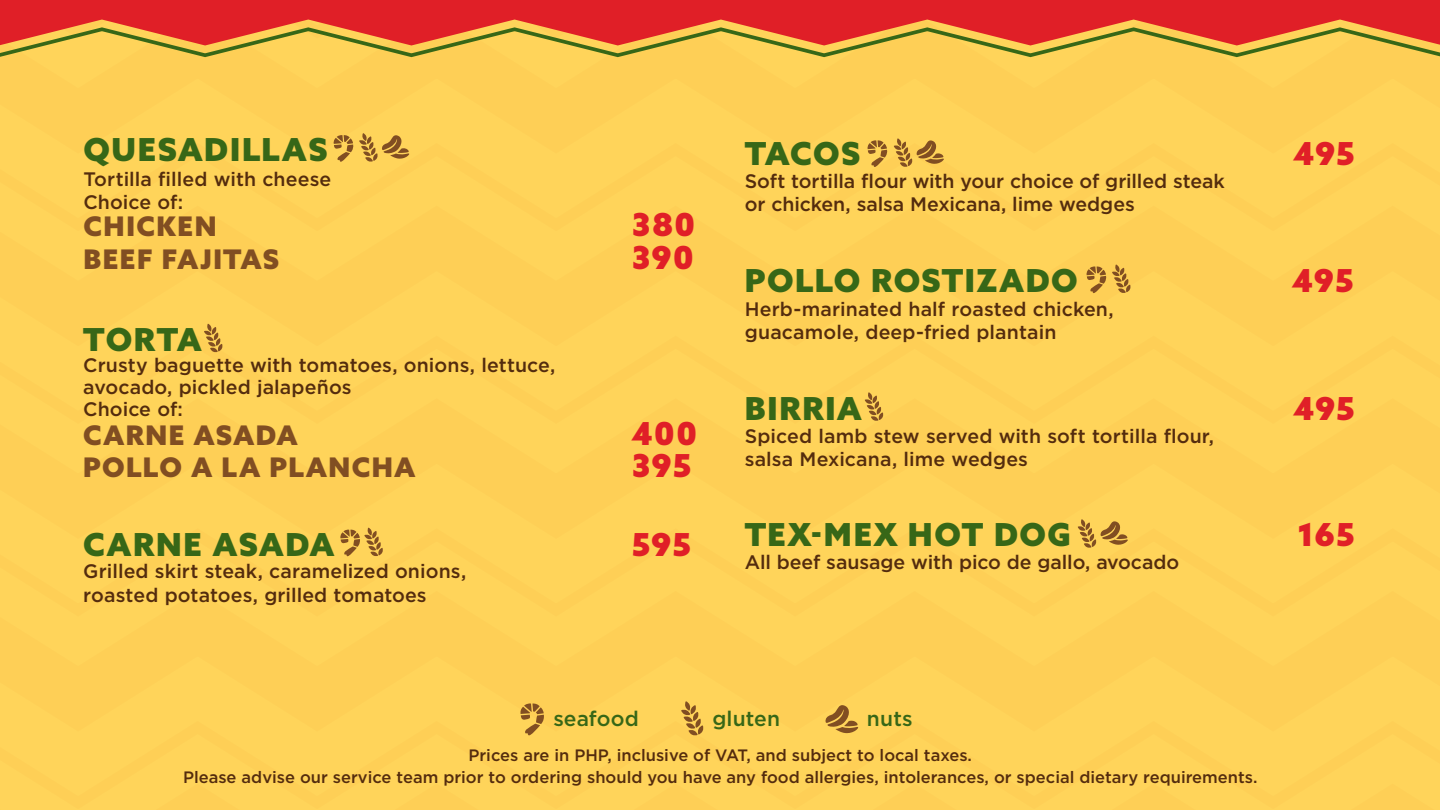
<style>
.page{position:relative;width:1440px;height:810px;background:#fff}
.page>*{position:absolute;margin:0;border:0;box-sizing:border-box;transform-origin:0 0}
.t1{font:900 31.72px "Azo Sans";letter-spacing:.045em;color:#376717}
.t2{font:900 31.72px "Azo Sans";letter-spacing:.03em;color:#e01f27}
.t3{font:900 27px "Azo Sans";letter-spacing:.055em;color:#814e22}
.t4{font:500 21px "Gotham";letter-spacing:.005em;color:#376717}
.t5{font:500 19.5px/23.3px "Gotham";color:#542c0e}
.t6{font:500 16.5px/22.8px "Gotham";color:#542c0e;text-align:center}
</style>
<div class="page">
<div style="left:0;top:59px;width:1440px;height:77px;background:#fecf56"></div>
<div style="left:0;top:238px;width:1440px;height:91px;background:#fecf56"></div>
<div style="left:0;top:430px;width:1440px;height:92px;background:#fecf56"></div>
<div style="left:0;top:623px;width:1440px;height:91px;background:#fecf56"></div>
<div style="left:0;top:136px;width:1440px;height:102px;background:#ffd45a"></div>
<div style="left:0;top:329px;width:1440px;height:101px;background:#ffd45a"></div>
<div style="left:0;top:522px;width:1440px;height:101px;background:#ffd45a"></div>
<div style="left:0;top:714px;width:1440px;height:96px;background:#ffd45a"></div>
<svg style="left:520px;top:703px;width:24px;height:33px"></svg>
<svg style="left:681px;top:701px;width:23px;height:35px"></svg>
<svg style="left:825px;top:705px;width:33px;height:28px"></svg>
<div style="left:0;top:0;width:1440px;height:25px;background:#e01f27"></div>
<svg style="left:0;top:25px;width:1440px;height:34px;background:#e09b45"></svg>
<svg style="left:867px;top:140px;width:20px;height:28px"></svg>
<svg style="left:894px;top:138px;width:50px;height:29px"></svg>
<svg style="left:1086px;top:266px;width:20px;height:28px"></svg>
<svg style="left:1112px;top:264px;width:19px;height:29px"></svg>
<svg style="left:1078px;top:519px;width:50px;height:29px"></svg>
<svg style="left:333px;top:133px;width:76px;height:30px;background:#d7a948"></svg>
<svg style="left:204px;top:324px;width:19px;height:28px"></svg>
<svg style="left:340px;top:528px;width:43px;height:29px"></svg>
<svg style="left:865px;top:392px;width:18px;height:29px"></svg>
<h1 class="t1" style="left:83px;top:129px;width:246px">QUESADILLAS</h1>
<p class="t5" style="left:83px;top:168px;width:249px;line-height:22.6px">Tortilla filled with cheese<br>Choice of:</p>
<h2 class="t3" style="left:83px;top:209px;width:135px">CHICKEN</h2>
<h1 class="t2" style="left:632px;top:204px;width:65px">380</h1>
<h2 class="t3" style="left:83px;top:241px;width:197px">BEEF FAJITAS</h2>
<h1 class="t2" style="left:632px;top:236px;width:63px">390</h1>
<h1 class="t1" style="left:83px;top:318px;width:120px">TORTA</h1>
<p class="t5" style="left:83px;top:354px;width:474px;line-height:21.8px">Crusty baguette with tomatoes, onions, lettuce, avocado, pickled jalapeños<br>Choice of:</p>
<h2 class="t3" style="left:83px;top:417px;width:216px">CARNE ASADA</h2>
<h1 class="t2" style="left:632px;top:412px;width:67px">400</h1>
<h2 class="t3" style="left:83px;top:449px;width:334px">POLLO A LA PLANCHA</h2>
<h1 class="t2" style="left:632px;top:444px;width:61px">395</h1>
<h1 class="t1" style="left:83px;top:523px;width:253px">CARNE ASADA</h1>
<h1 class="t2" style="left:632px;top:523px;width:61px">595</h1>
<p class="t5" style="left:83px;top:560px;width:385px">Grilled skirt steak, caramelized onions, roasted potatoes, grilled tomatoes</p>
<h1 class="t1" style="left:745px;top:132px;width:117px">TACOS</h1>
<h1 class="t2" style="left:1293px;top:132px;width:63px">495</h1>
<p class="t5" style="left:745px;top:169px;width:482px">Soft tortilla flour with your choice of grilled steak or chicken, salsa Mexicana, lime wedges</p>
<h1 class="t1" style="left:745px;top:260px;width:335px">POLLO ROSTIZADO</h1>
<h1 class="t2" style="left:1292px;top:260px;width:63px">495</h1>
<p class="t5" style="left:745px;top:297px;width:370px">Herb-marinated half roasted chicken, guacamole, deep-fried plantain</p>
<h1 class="t1" style="left:745px;top:387px;width:119px">BIRRIA</h1>
<h1 class="t2" style="left:1293px;top:387px;width:63px">495</h1>
<p class="t5" style="left:745px;top:424px;width:471px">Spiced lamb stew served with soft tortilla flour, salsa Mexicana, lime wedges</p>
<h1 class="t1" style="left:745px;top:513px;width:328px">TEX-MEX HOT DOG</h1>
<h1 class="t2" style="left:1298px;top:513px;width:59px">165</h1>
<p class="t5" style="left:745px;top:550px;width:436px">All beef sausage with pico de gallo, avocado</p>
<p class="t4" style="left:553px;top:704px;width:87px">seafood</p>
<p class="t4" style="left:712px;top:704px;width:69px">gluten</p>
<p class="t4" style="left:867px;top:704px;width:47px">nuts</p>
<p class="t6" style="left:183px;top:743px;width:1076px">Prices are in PHP, inclusive of VAT, and subject to local taxes.<br>Please advise our service team prior to ordering should you have any food allergies, intolerances, or special dietary requirements.</p>
</div>
